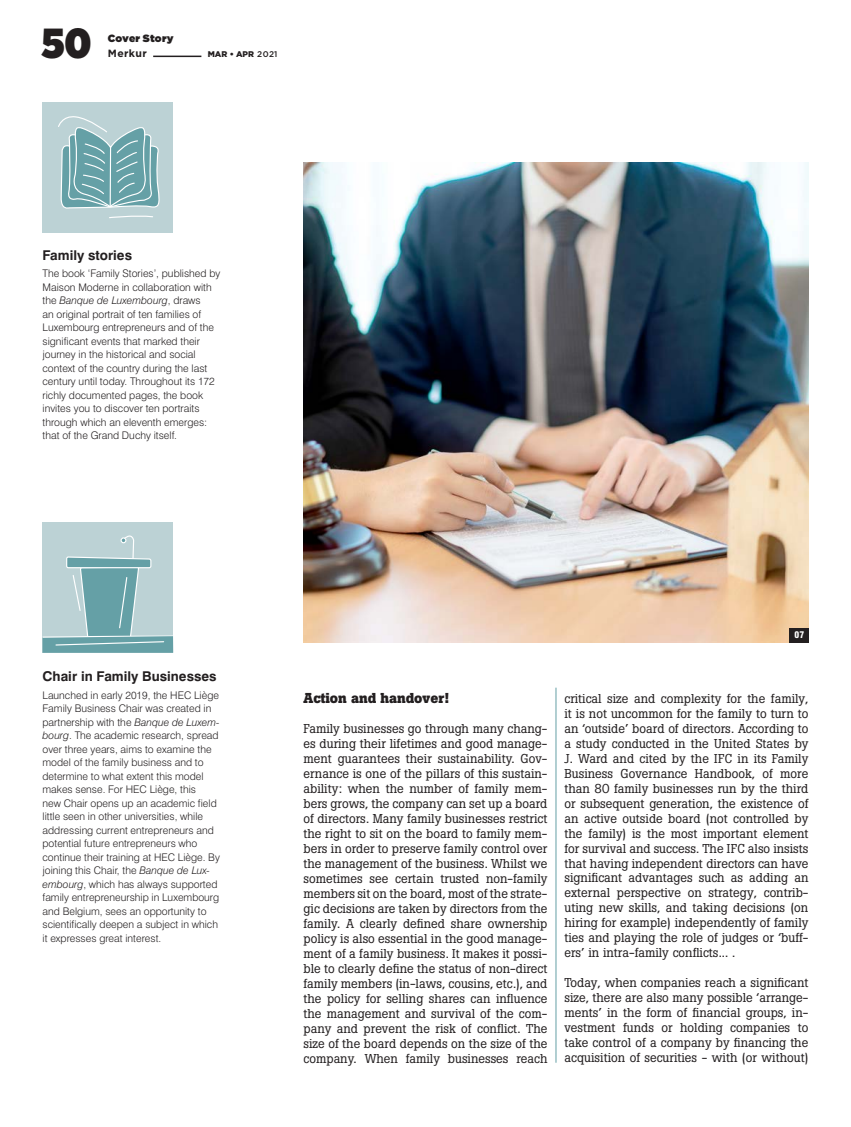
<style>
.page{position:relative;width:851px;height:1127px;background:#fff}
.page>*{position:absolute;margin:0;border:0;box-sizing:border-box;transform-origin:0 0}
.t1{font:900 42px "Gotham Narrow";color:#231f20}
.t2{font:700 14.25px "Boton";color:#231f20}
.t3{font:700 13.5px "Swiss 721 BT";color:#231f20}
.t4{font:12.75px/15px "Boton";color:#231f20;text-align:justify}
.t5{font:300 10.5px/13.5px "Swiss 721 BT";color:#231f20}
.t6{font:10.5px "Gotham Ultra";letter-spacing:.02em;color:#231f20}
.t7{font:700 10.5px "Gotham";letter-spacing:.035em;color:#231f20}
.t8{font:900 condensed 9px "Swiss 721 BT";color:#fff}
.t9{font:900 8.25px "Gotham";color:#231f20}
.s1{font-weight:500}
.s2{font-style:italic}
</style>
<div class="page">
<hr style="left:153px;top:56px;width:48px;height:1px;background:#231f20">
<img style="left:303px;top:163px;width:505px;height:480px">
<hr style="left:555px;top:688px;width:1px;height:375px;background:#65a0a6">
<div style="left:789px;top:628px;width:19px;height:15px;background:#231f20"></div>
<div style="left:43px;top:102px;width:130px;height:131px;background:#bcd2d5"></div>
<svg style="left:58px;top:116px;width:102px;height:102px"></svg>
<div style="left:43px;top:523px;width:130px;height:130px;background:#bcd2d5"></div>
<svg style="left:43px;top:535px;width:130px;height:118px"></svg>
<h1 class="t1" style="left:41px;top:14px;width:52px">50</h1>
<p class="t6" style="left:108px;top:33px;width:67px">Cover Story</p>
<p class="t7" style="left:108px;top:48px;width:40px">Merkur</p>
<p class="t9" style="left:208px;top:50px;width:71px">MAR • APR <span class="s1">2021</span></p>
<p class="t3" style="left:43px;top:246px;width:91px">Family stories</p>
<p class="t5" style="left:43px;top:267px;width:179px">The book ‘Family Stories’, published by Maison Moderne in collaboration with the <span class="s2">Banque de Luxembourg</span>, draws<br>an original portrait of ten families of Luxembourg entrepreneurs and of the significant events that marked their journey in the historical and social context of the country during the last century until today. Throughout its 172 richly documented pages, the book invites you to discover ten portraits through which an eleventh emerges: that of the Grand Duchy itself.</p>
<p class="t3" style="left:43px;top:668px;width:175px">Chair in Family Businesses</p>
<p class="t5" style="left:43px;top:688px;width:179px">Launched in early 2019, the HEC Liège Family Business Chair was created in partnership with the <span class="s2">Banque de Luxem&shy;bourg</span>. The academic research, spread over three years, aims to examine the model of the family business and to determine to what extent this model makes sense. For HEC Liège, this<br>new Chair opens up an academic field little seen in other universities, while addressing current entrepreneurs and potential future entrepreneurs who continue their training at HEC Liège. By joining this Chair, the <span class="s2">Banque de Lux&shy;embourg</span>, which has always supported family entrepreneurship in Luxembourg and Belgium, sees an opportunity to scientifically deepen a subject in which it expresses great interest.</p>
<p class="t8" style="left:794px;top:630px;width:11px">07</p>
<p class="t2" style="left:303px;top:689px;width:147px">Action and handover!</p>
<p class="t4" style="left:303px;top:721px;width:245px">Family businesses go through many chang&shy;es during their lifetimes and good manage&shy;ment guarantees their sustainability. Gov&shy;ernance is one of the pillars of this sustain&shy;ability: when the number of family mem&shy;bers grows, the company can set up a board of directors. Many family businesses restrict the right to sit on the board to family mem&shy;bers in order to preserve family control over the management of the business. Whilst we sometimes see certain trusted non-family members sit on the board, most of the strate&shy;gic decisions are taken by directors from the family. A clearly defined share ownership policy is also essential in the good manage&shy;ment of a family business. It makes it possi&shy;ble to clearly define the status of non-direct family members (in-laws, cousins, etc.), and the policy for selling shares can influence the management and survival of the com&shy;pany and prevent the risk of conflict. The size of the board depends on the size of the company. When family businesses reach</p>
<p class="t4" style="left:564px;top:690px;width:245px">critical size and complexity for the family, it is not uncommon for the family to turn to an ‘outside’ board of directors. According to a study conducted in the United States by J. Ward and cited by the IFC in its Family Business Governance Handbook, of more than 80 family businesses run by the third or subsequent generation, the existence of an active outside board (not controlled by the family) is the most important element for survival and success. The IFC also insists that having independent directors can have significant advantages such as adding an external perspective on strategy, contrib&shy;uting new skills, and taking decisions (on hiring for example) independently of family ties and playing the role of judges or ‘buff&shy;ers’ in intra-family conflicts... .</p>
<p class="t4" style="left:564px;top:975px;width:245px">Today, when companies reach a significant size, there are also many possible ‘arrange&shy;ments’ in the form of financial groups, in&shy;vestment funds or holding companies to take control of a company by financing the acquisition of securities - with (or without)</p>
</div>
